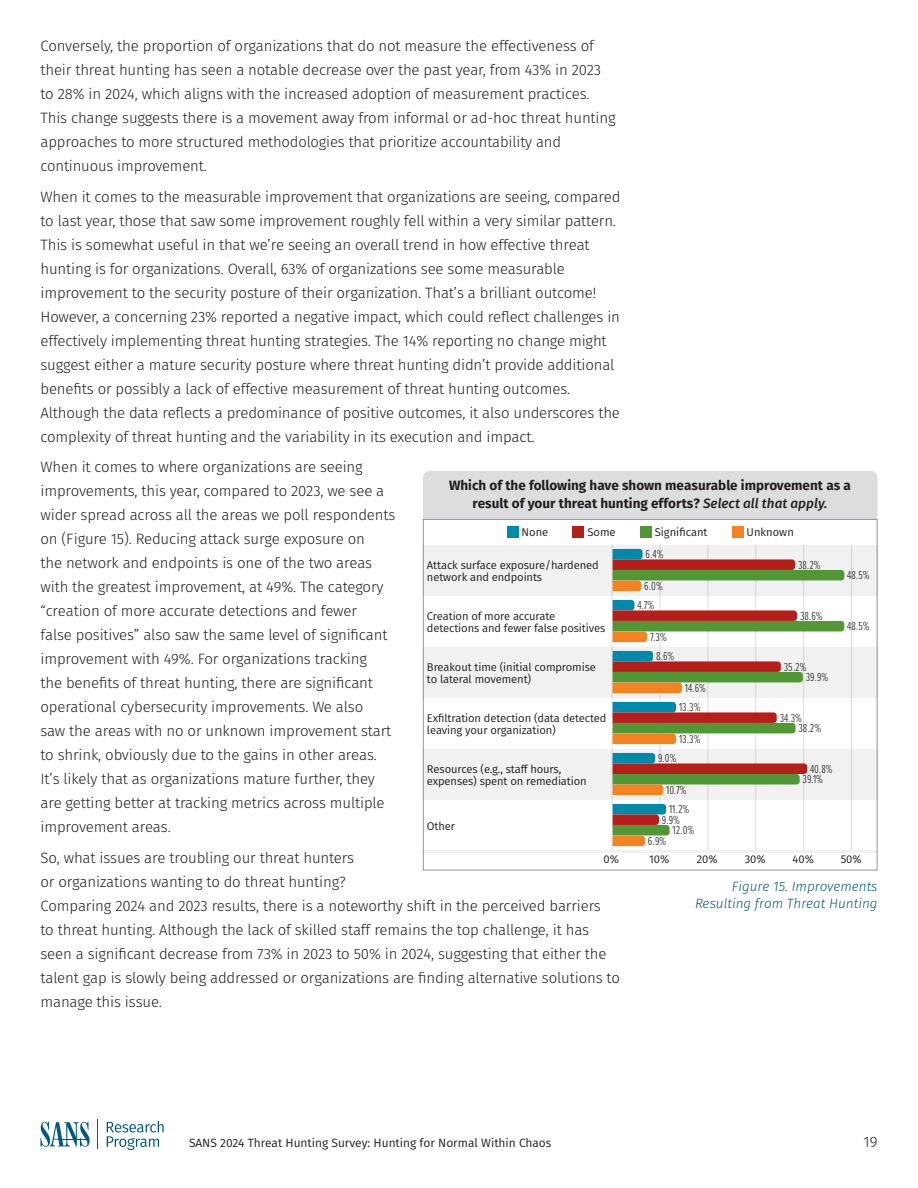
<style>
.page{position:relative;width:918px;height:1188px;background:#fff}
.page>*{position:absolute;margin:0;border:0;box-sizing:border-box;transform-origin:0 0}
.t1{font:300 15px/24px "Fira Sans";letter-spacing:-.01em;color:#231f20}
.t2{font:700 13.5px/18px "Fira Sans";color:#231f20;text-align:center}
.t3{font:italic 300 13.5px/16.5px "Fira Sans";color:#005982;text-align:right}
.t4{font:300 12px/10.5px "Proxima Nova Ex Cn";color:#231f20}
.t5{font:12px "Fira Sans";color:#231f20}
.t6{font:11.25px/12px "Fira Sans";letter-spacing:-.01em;color:#231f20}
.s1{font-weight:500;font-style:italic}
</style>
<div class="page">
<hr style="left:97px;top:1119px;width:1px;height:30px;background:#005982">
<svg style="left:107px;top:1121px;width:57px;height:29px"></svg>
<svg style="left:40px;top:1122px;width:50px;height:25px"></svg>
<hr style="left:59px;top:1139px;width:30px;height:1px;background:#005982">
<div style="left:423px;top:471px;width:455px;height:51px;background:#dcdddf"></div>
<div style="left:423px;top:519px;width:454px;height:351px;background:#fff;border:1px solid #939598"></div>
<hr style="left:803px;top:545px;width:1px;height:306px;background:#dcdddf">
<hr style="left:851px;top:545px;width:1px;height:306px;background:#dcdddf">
<hr style="left:612px;top:545px;width:1px;height:306px;background:#dcdddf">
<hr style="left:660px;top:545px;width:1px;height:306px;background:#dcdddf">
<hr style="left:708px;top:545px;width:1px;height:306px;background:#dcdddf">
<hr style="left:755px;top:545px;width:1px;height:306px;background:#dcdddf">
<div style="left:423px;top:545px;width:454px;height:51px;background:#f2f1f1"></div>
<svg style="left:613px;top:549px;width:231px;height:42px"></svg>
<svg style="left:613px;top:600px;width:231px;height:42px"></svg>
<div style="left:423px;top:647px;width:454px;height:51px;background:#f2f1f1"></div>
<svg style="left:613px;top:651px;width:190px;height:42px"></svg>
<svg style="left:613px;top:702px;width:183px;height:42px"></svg>
<div style="left:423px;top:749px;width:454px;height:51px;background:#f2f1f1"></div>
<svg style="left:613px;top:753px;width:194px;height:42px"></svg>
<hr style="left:423px;top:851px;width:454px;height:2px;background:#231f20">
<svg style="left:613px;top:804px;width:57px;height:42px"></svg>
<div style="left:507px;top:526px;width:12px;height:12px;background:#008aaa"></div>
<div style="left:573px;top:526px;width:11px;height:12px;background:#b51e1b"></div>
<div style="left:640px;top:526px;width:12px;height:12px;background:#519735"></div>
<div style="left:732px;top:526px;width:12px;height:12px;background:#f58220"></div>
<p class="t1" style="left:40px;top:34px;width:577px">Conversely, the proportion of organizations that do not measure the effectiveness of their threat hunting has seen a notable decrease over the past year, from 43% in 2023 to 28% in 2024, which aligns with the increased adoption of measurement practices.<br>This change suggests there is a movement away from informal or ad-hoc threat hunting approaches to more structured methodologies that prioritize accountability and continuous improvement.</p>
<p class="t1" style="left:40px;top:184px;width:581px">When it comes to the measurable improvement that organizations are seeing, compared to last year, those that saw some improvement roughly fell within a very similar pattern.<br>This is somewhat useful in that we’re seeing an overall trend in how effective threat hunting is for organizations. Overall, 63% of organizations see some measurable improvement to the security posture of their organization. That’s a brilliant outcome!<br>However, a concerning 23% reported a negative impact, which could reflect challenges in effectively implementing threat hunting strategies. The 14% reporting no change might suggest either a mature security posture where threat hunting didn’t provide additional benefits or possibly a lack of effective measurement of threat hunting outcomes.<br>Although the data reflects a predominance of positive outcomes, it also underscores the complexity of threat hunting and the variability in its execution and impact.</p>
<p class="t1" style="left:40px;top:455px;width:356px">When it comes to where organizations are seeing improvements, this year, compared to 2023, we see a wider spread across all the areas we poll respondents on (Figure 15). Reducing attack surge exposure on<br>the network and endpoints is one of the two areas with the greatest improvement, at 49%. The category “creation of more accurate detections and fewer<br>false positives” also saw the same level of significant improvement with 49%. For organizations tracking<br>the benefits of threat hunting, there are significant operational cybersecurity improvements. We also<br>saw the areas with no or unknown improvement start to shrink, obviously due to the gains in other areas.<br>It’s likely that as organizations mature further, they are getting better at tracking metrics across multiple improvement areas.</p>
<p class="t1" style="left:40px;top:846px;width:581px">So, what issues are troubling our threat hunters<br>or organizations wanting to do threat hunting?<br>Comparing 2024 and 2023 results, there is a noteworthy shift in the perceived barriers<br>to threat hunting. Although the lack of skilled staff remains the top challenge, it has seen a significant decrease from 73% in 2023 to 50% in 2024, suggesting that either the talent gap is slowly being addressed or organizations are finding alternative solutions to manage this issue.</p>
<p class="t2" style="left:449px;top:477px;width:403px">Which of the following have shown measurable improvement as a result of your threat hunting efforts? <span class="s1">Select all that apply.</span></p>
<p class="t6" style="left:522px;top:526px;width:28px">None</p>
<p class="t6" style="left:587px;top:526px;width:30px">Some</p>
<p class="t6" style="left:655px;top:526px;width:54px">Significant</p>
<p class="t6" style="left:747px;top:526px;width:49px">Unknown</p>
<p class="t4" style="left:646px;top:548px;width:19px">6.4%</p>
<p class="t6" style="left:427px;top:559px;width:173px">Attack surface exposure/hardened network and endpoints</p>
<p class="t4" style="left:798px;top:559px;width:24px">38.2%</p>
<p class="t4" style="left:847px;top:569px;width:24px">48.5%</p>
<p class="t4" style="left:644px;top:580px;width:20px">6.0%</p>
<p class="t4" style="left:637px;top:599px;width:18px">4.7%</p>
<p class="t4" style="left:800px;top:610px;width:24px">38.6%</p>
<p class="t6" style="left:427px;top:610px;width:180px">Creation of more accurate detections and fewer false positives</p>
<p class="t4" style="left:847px;top:620px;width:24px">48.5%</p>
<p class="t4" style="left:650px;top:631px;width:18px">7.3%</p>
<p class="t4" style="left:656px;top:650px;width:20px">8.6%</p>
<p class="t6" style="left:427px;top:661px;width:170px">Breakout time (initial compromise to lateral movement)</p>
<p class="t4" style="left:806px;top:661px;width:24px;text-indent:-22px">35.2%<br>39.9%</p>
<p class="t4" style="left:685px;top:682px;width:23px">14.6%</p>
<p class="t4" style="left:679px;top:701px;width:23px">13.3%</p>
<p class="t6" style="left:427px;top:712px;width:181px">Exfiltration detection (data detected leaving your organization)</p>
<p class="t4" style="left:799px;top:712px;width:24px;text-indent:-19px">34.3%<br>38.2%</p>
<p class="t4" style="left:679px;top:733px;width:23px">13.3%</p>
<p class="t4" style="left:658px;top:752px;width:20px">9.0%</p>
<p class="t6" style="left:427px;top:763px;width:161px">Resources (e.g., staff hours, expenses) spent on remediation</p>
<p class="t4" style="left:803px;top:763px;width:31px;text-indent:8px">40.8%<br>39.1%</p>
<p class="t4" style="left:666px;top:784px;width:22px">10.7%</p>
<p class="t4" style="left:669px;top:803px;width:22px">11.2%</p>
<p class="t4" style="left:662px;top:814px;width:20px">9.9%</p>
<p class="t4" style="left:673px;top:824px;width:23px">12.0%</p>
<p class="t4" style="left:648px;top:835px;width:20px">6.9%</p>
<p class="t6" style="left:427px;top:820px;width:30px">Other</p>
<p class="t6" style="left:604px;top:853px;width:17px">0%</p>
<p class="t6" style="left:649px;top:853px;width:22px">10%</p>
<p class="t6" style="left:697px;top:853px;width:22px">20%</p>
<p class="t6" style="left:745px;top:853px;width:23px">30%</p>
<p class="t6" style="left:793px;top:853px;width:23px">40%</p>
<p class="t6" style="left:841px;top:853px;width:23px">50%</p>
<p class="t3" style="left:695px;top:878px;width:184px">Figure 15. Improvements<br>Resulting from Threat Hunting</p>
<p class="t5" style="left:189px;top:1134px;width:364px">SANS 2024 Threat Hunting Survey: Hunting for Normal Within Chaos</p>
<p class="t1" style="left:864px;top:1130px;width:15px">19</p>
</div>
